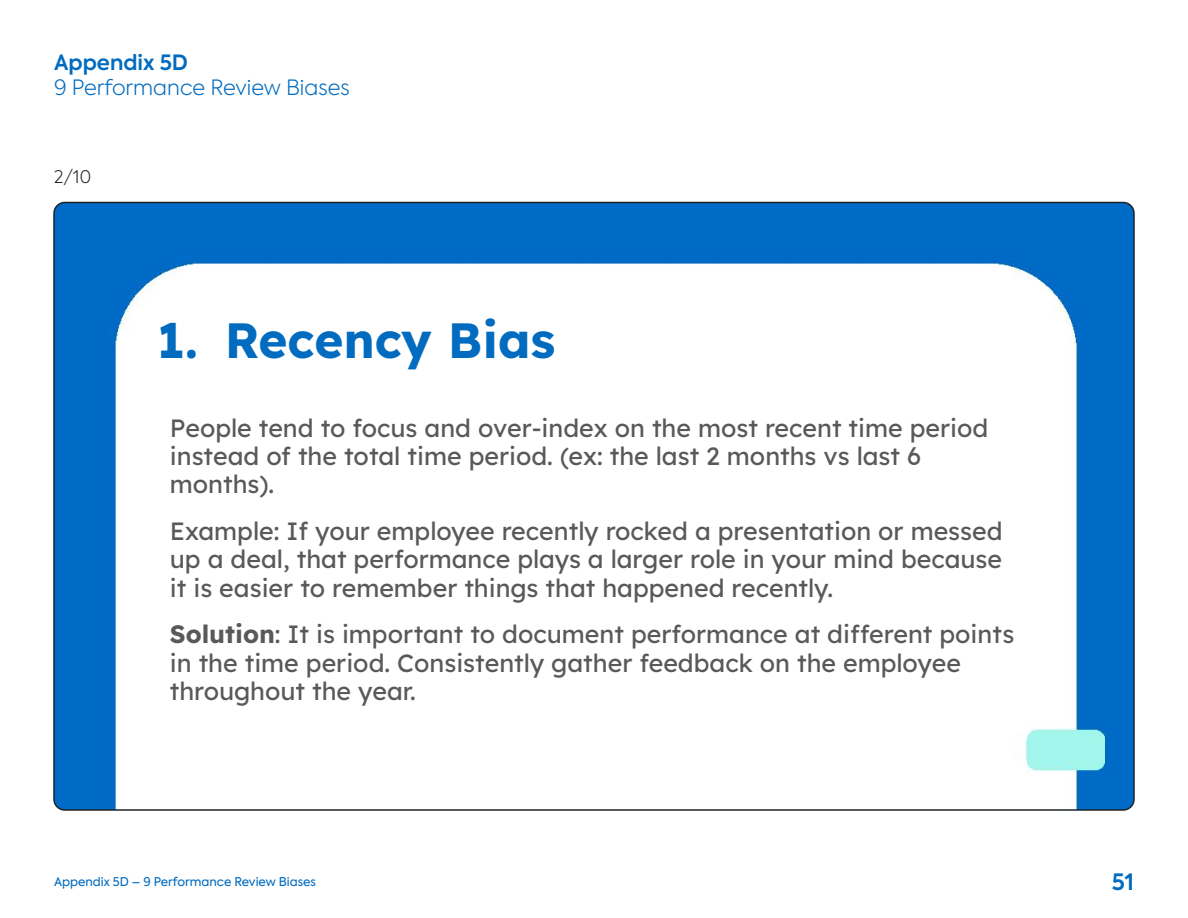
<style>
.page{position:relative;width:1188px;height:918px;background:#fff}
.page>*{position:absolute;margin:0;border:0;box-sizing:border-box;transform-origin:0 0}
.t1{font:700 49.5px "Lexend Deca";color:#006bbf}
.t2{font:24.9px/28.5px "Lexend Deca";color:#595959}
.t3{font:600 22.5px "Axiforma";color:#006bbf}
.t4{font:300 21px "Axiforma";color:#006bbf}
.t5{font:600 21px "Axiforma";color:#006bbf}
.body_text{font:300 17.25px "Axiforma";color:#1c2426}
.t6{font:12px "Axiforma";color:#006bbf}
.s1{font-weight:700}
</style>
<div class="page">
<img style="left:56px;top:202px;width:1076px;height:606px">
<p class="t5" style="left:54px;top:48px;width:136px">Appendix 5D</p>
<p class="t4" style="left:54px;top:74px;width:297px">9 Performance Review Biases</p>
<p class="body_text" style="left:54px;top:166px;width:39px">2/10</p>
<p class="t1" style="left:157px;top:301px;width:400px">1. Recency Bias</p>
<p class="t2" style="left:170px;top:412px;width:820px">People tend to focus and over-index on the most recent time period instead of the total time period. (ex: the last 2 months vs last 6 months).</p>
<p class="t2" style="left:170px;top:515px;width:834px;text-align:justify">Example: If your employee recently rocked a presentation or messed up a deal, that performance plays a larger role in your mind because it is easier to remember things that happened recently.</p>
<p class="t2" style="left:170px;top:619px;width:846px"><span class="s1">Solution</span>: It is important to document performance at different points in the time period. Consistently gather feedback on the employee throughout the year.</p>
<p class="t6" style="left:54px;top:874px;width:264px">Appendix 5D – 9 Performance Review Biases</p>
<p class="t3" style="left:1112px;top:867px;width:24px">51</p>
</div>
